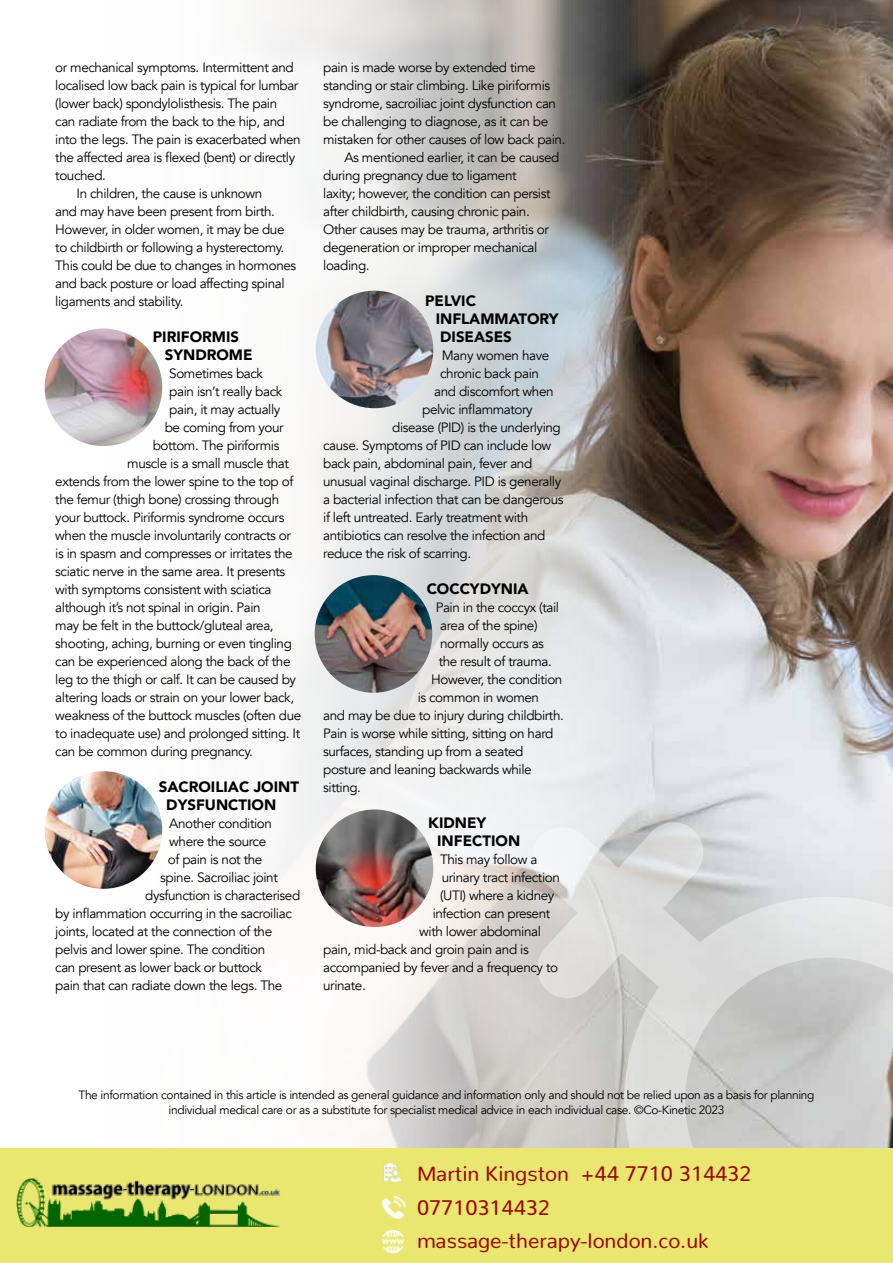
<style>
.page{position:relative;width:893px;height:1263px;background:#fff}
.page>*{position:absolute;margin:0;border:0;box-sizing:border-box;transform-origin:0 0}
.t1{font:21px "Nunito";color:#9d0808}
.t2{font:900 15px/18px "Avenir";color:#000}
.t3{font:13.5px "Avenir";letter-spacing:-.03em;color:#000}
.t4{font:12px/15px "Avenir";letter-spacing:-.03em;color:#000;text-align:center}
</style>
<div class="page">
<img style="left:44px;top:0;width:849px;height:1148px">
<svg style="left:529px;top:819px;width:364px;height:329px"></svg>
<img style="left:45px;top:328px;width:117px;height:118px;border-radius:59px">
<img style="left:45px;top:771px;width:117px;height:118px;border-radius:59px">
<img style="left:316px;top:291px;width:117px;height:117px;border-radius:59px">
<img style="left:315px;top:575px;width:117px;height:118px;border-radius:59px">
<img style="left:316px;top:809px;width:117px;height:118px;border-radius:59px">
<div style="left:0;top:1148px;width:893px;height:115px;background:#e9e770"></div>
<img style="left:16px;top:1178px;width:264px;height:49px">
<img style="left:383px;top:1163px;width:19px;height:19px">
<img style="left:382px;top:1230px;width:22px;height:23px">
<img style="left:382px;top:1196px;width:23px;height:23px">
<p class="t3" style="left:55px;top:62px;width:240px">or mechanical symptoms. Intermittent and</p>
<p class="t3" style="left:55px;top:77px;width:245px">localised low back pain is typical for lumbar</p>
<p class="t3" style="left:55px;top:95px;width:223px">(lower back) spondylolisthesis. The pain</p>
<p class="t3" style="left:55px;top:116px;width:231px">can radiate from the back to the hip, and</p>
<p class="t3" style="left:55px;top:131px;width:247px">into the legs. The pain is exacerbated when</p>
<p class="t3" style="left:55px;top:149px;width:241px">the affected area is flexed (bent) or directly</p>
<p class="t3" style="left:55px;top:170px;width:52px">touched.</p>
<p class="t3" style="left:77px;top:185px;width:187px">In children, the cause is unknown</p>
<p class="t3" style="left:55px;top:206px;width:221px">and may have been present from birth.</p>
<p class="t3" style="left:55px;top:221px;width:231px">However, in older women, it may be due</p>
<p class="t3" style="left:55px;top:239px;width:231px">to childbirth or following a hysterectomy.</p>
<p class="t3" style="left:55px;top:260px;width:243px">This could be due to changes in hormones</p>
<p class="t3" style="left:55px;top:278px;width:231px">and back posture or load affecting spinal</p>
<p class="t3" style="left:55px;top:296px;width:130px">ligaments and stability.</p>
<p class="t2" style="left:165px;top:328px;width:89px;text-indent:-12px">PIRIFORMIS<br>SYNDROME</p>
<p class="t3" style="left:169px;top:368px;width:95px">Sometimes back</p>
<p class="t3" style="left:169px;top:386px;width:115px">pain isn’t really back</p>
<p class="t3" style="left:169px;top:404px;width:113px">pain, it may actually</p>
<p class="t3" style="left:165px;top:422px;width:120px">be coming from your</p>
<p class="t3" style="left:153px;top:440px;width:128px">bottom. The piriformis</p>
<p class="t3" style="left:127px;top:458px;width:163px">muscle is a small muscle that</p>
<p class="t3" style="left:55px;top:473px;width:240px">extends from the lower spine to the top of</p>
<p class="t3" style="left:55px;top:494px;width:225px">the femur (thigh bone) crossing through</p>
<p class="t3" style="left:55px;top:512px;width:231px">your buttock. Piriformis syndrome occurs</p>
<p class="t3" style="left:55px;top:527px;width:237px">when the muscle involuntarily contracts or</p>
<p class="t3" style="left:55px;top:548px;width:239px">is in spasm and compresses or irritates the</p>
<p class="t3" style="left:55px;top:566px;width:232px">sciatic nerve in the same area. It presents</p>
<p class="t3" style="left:55px;top:581px;width:218px">with symptoms consistent with sciatica</p>
<p class="t3" style="left:55px;top:602px;width:207px">although it’s not spinal in origin. Pain</p>
<p class="t3" style="left:55px;top:617px;width:220px">may be felt in the buttock/gluteal area,</p>
<p class="t3" style="left:55px;top:638px;width:238px">shooting, aching, burning or even tingling</p>
<p class="t3" style="left:55px;top:656px;width:237px">can be experienced along the back of the</p>
<p class="t3" style="left:55px;top:674px;width:242px">leg to the thigh or calf. It can be caused by</p>
<p class="t3" style="left:55px;top:689px;width:240px">altering loads or strain on your lower back,</p>
<p class="t3" style="left:55px;top:707px;width:248px">weakness of the buttock muscles (often due</p>
<p class="t3" style="left:55px;top:728px;width:246px">to inadequate use) and prolonged sitting. It</p>
<p class="t3" style="left:55px;top:746px;width:199px">can be common during pregnancy.</p>
<p class="t2" style="left:166px;top:778px;width:134px;text-indent:-8px">SACROILIAC JOINT<br>DYSFUNCTION</p>
<p class="t3" style="left:169px;top:818px;width:104px">Another condition</p>
<p class="t3" style="left:169px;top:833px;width:98px">where the source</p>
<p class="t3" style="left:168px;top:854px;width:96px">of pain is not the</p>
<p class="t3" style="left:160px;top:872px;width:119px">spine. Sacroiliac joint</p>
<p class="t3" style="left:145px;top:890px;width:157px">dysfunction is characterised</p>
<p class="t3" style="left:55px;top:905px;width:238px">by inflammation occurring in the sacroiliac</p>
<p class="t3" style="left:55px;top:926px;width:218px">joints, located at the connection of the</p>
<p class="t3" style="left:55px;top:941px;width:211px">pelvis and lower spine. The condition</p>
<p class="t3" style="left:55px;top:959px;width:208px">can present as lower back or buttock</p>
<p class="t3" style="left:55px;top:977px;width:229px">pain that can radiate down the legs. The</p>
<p class="t3" style="left:323px;top:59px;width:214px">pain is made worse by extended time</p>
<p class="t3" style="left:323px;top:80px;width:229px">standing or stair climbing. Like piriformis</p>
<p class="t3" style="left:323px;top:98px;width:234px">syndrome, sacroiliac joint dysfunction can</p>
<p class="t3" style="left:323px;top:116px;width:226px">be challenging to diagnose, as it can be</p>
<p class="t3" style="left:323px;top:131px;width:244px">mistaken for other causes of low back pain.</p>
<p class="t3" style="left:344px;top:152px;width:217px">As mentioned earlier, it can be caused</p>
<p class="t3" style="left:323px;top:170px;width:195px">during pregnancy due to ligament</p>
<p class="t3" style="left:323px;top:185px;width:229px">laxity; however, the condition can persist</p>
<p class="t3" style="left:323px;top:206px;width:208px">after childbirth, causing chronic pain.</p>
<p class="t3" style="left:323px;top:224px;width:227px">Other causes may be trauma, arthritis or</p>
<p class="t3" style="left:323px;top:242px;width:216px">degeneration or improper mechanical</p>
<p class="t3" style="left:323px;top:260px;width:48px">loading.</p>
<p class="t2" style="left:425px;top:292px;width:52px">PELVIC</p>
<p class="t2" style="left:436px;top:310px;width:124px">INFLAMMATORY</p>
<p class="t2" style="left:440px;top:328px;width:73px">DISEASES</p>
<p class="t3" style="left:442px;top:347px;width:109px">Many women have</p>
<p class="t3" style="left:440px;top:368px;width:100px">chronic back pain</p>
<p class="t3" style="left:434px;top:383px;width:121px">and discomfort when</p>
<p class="t3" style="left:422px;top:401px;width:112px">pelvic inflammatory</p>
<p class="t3" style="left:392px;top:422px;width:170px">disease (PID) is the underlying</p>
<p class="t3" style="left:323px;top:437px;width:230px">cause. Symptoms of PID can include low</p>
<p class="t3" style="left:323px;top:458px;width:211px">back pain, abdominal pain, fever and</p>
<p class="t3" style="left:323px;top:476px;width:240px">unusual vaginal discharge. PID is generally</p>
<p class="t3" style="left:323px;top:494px;width:242px">a bacterial infection that can be dangerous</p>
<p class="t3" style="left:323px;top:509px;width:206px">if left untreated. Early treatment with</p>
<p class="t3" style="left:323px;top:530px;width:224px">antibiotics can resolve the infection and</p>
<p class="t3" style="left:323px;top:548px;width:150px">reduce the risk of scarring.</p>
<p class="t2" style="left:427px;top:580px;width:103px">COCCYDYNIA</p>
<p class="t3" style="left:436px;top:602px;width:125px">Pain in the coccyx (tail</p>
<p class="t3" style="left:440px;top:620px;width:99px">area of the spine)</p>
<p class="t3" style="left:440px;top:638px;width:105px">normally occurs as</p>
<p class="t3" style="left:439px;top:656px;width:115px">the result of trauma.</p>
<p class="t3" style="left:431px;top:671px;width:133px">However, the condition</p>
<p class="t3" style="left:418px;top:689px;width:123px">is common in women</p>
<p class="t3" style="left:323px;top:710px;width:242px">and may be due to injury during childbirth.</p>
<p class="t3" style="left:323px;top:725px;width:232px">Pain is worse while sitting, sitting on hard</p>
<p class="t3" style="left:323px;top:746px;width:202px">surfaces, standing up from a seated</p>
<p class="t3" style="left:323px;top:761px;width:210px">posture and leaning backwards while</p>
<p class="t3" style="left:323px;top:782px;width:39px">sitting.</p>
<p class="t2" style="left:437px;top:814px;width:85px;text-indent:-9px">KIDNEY<br>INFECTION</p>
<p class="t3" style="left:440px;top:851px;width:99px">This may follow a</p>
<p class="t3" style="left:442px;top:872px;width:120px">urinary tract infection</p>
<p class="t3" style="left:440px;top:887px;width:116px">(UTI) where a kidney</p>
<p class="t3" style="left:433px;top:908px;width:119px">infection can present</p>
<p class="t3" style="left:419px;top:923px;width:123px">with lower abdominal</p>
<p class="t3" style="left:323px;top:944px;width:207px">pain, mid-back and groin pain and is</p>
<p class="t3" style="left:323px;top:962px;width:236px">accompanied by fever and a frequency to</p>
<p class="t3" style="left:323px;top:980px;width:44px">urinate.</p>
<p class="t4" style="left:78px;top:1089px;width:737px">The information contained in this article is intended as general guidance and information only and should not be relied upon as a basis for planning individual medical care or as a substitute for specialist medical advice in each individual case. ©Co-Kinetic 2023</p>
<h1 class="t1" style="left:417px;top:1166px;width:336px">Martin Kingston +44 7710 314432</h1>
<h1 class="t1" style="left:417px;top:1200px;width:134px">07710314432</h1>
<h1 class="t1" style="left:417px;top:1233px;width:293px">massage-therapy-london.co.uk</h1>
</div>
